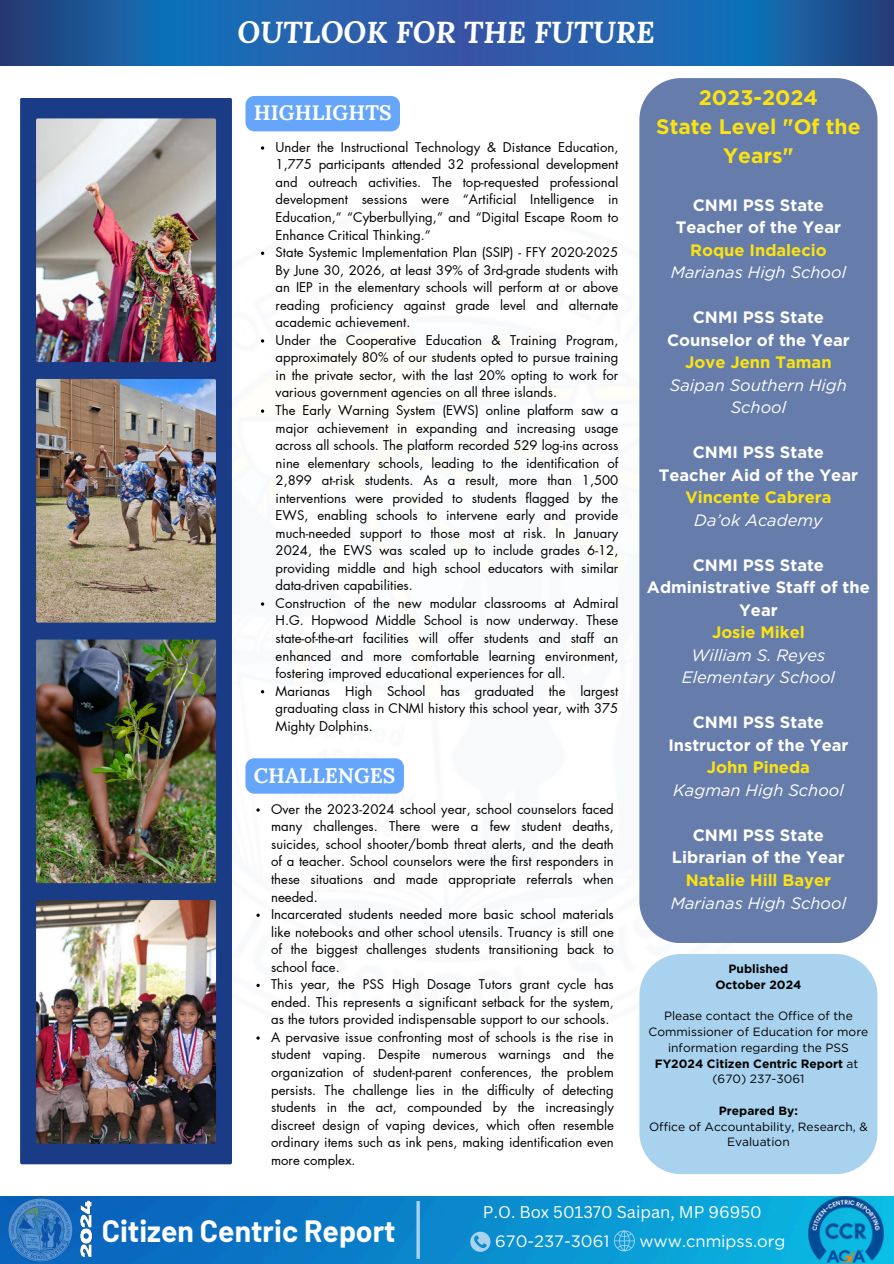
<style>
.page{position:relative;width:894px;height:1264px;background:#fff}
.page>*{position:absolute;margin:0;border:0;box-sizing:border-box;transform-origin:0 0}
.t1{font:700 30px "Barlow";color:#fdfdfd}
.t2{font:italic 700 30px "Lora";color:#fff}
.t3{font:700 21px/29.2px "Gotham";color:#fbe312;text-align:center}
.t4{font:700 21px "Lora";color:#fdfdfd}
.t5{font:700 16.5px/22.5px "Gotham";color:#fff;text-align:center}
.t6{font:italic 16.5px/22.5px "Gotham";color:#fff;text-align:center}
.t7{font:16.5px "Gotham";color:#fdfdfd}
.t8{font:16.5px "Canva Sans";color:#fdfdfd}
.t9{font:13.2px/17.5px "Futura LT Pro";color:#000;text-align:justify}
.t10{font:12px/15.8px "Gotham";color:#000;text-align:center}
.t11{font:700 12px "Gotham";color:#000}
.s1{color:#fbe312}
.s2{font-weight:400;font-style:italic}
.s3{font-weight:700}
</style>
<div class="page">
<img style="left:0;top:1196px;width:893px;height:67px">
<img style="left:808px;top:1196px;width:75px;height:66px">
<svg style="left:416px;top:1200px;width:4px;height:58px"></svg>
<svg style="left:470px;top:1231px;width:20px;height:20px"></svg>
<svg style="left:613px;top:1230px;width:21px;height:21px"></svg>
<img style="left:9px;top:1198px;width:63px;height:63px">
<img style="left:0;top:0;width:893px;height:65px">
<svg style="left:639px;top:78px;width:238px;height:864px;background:#6b81ad"></svg>
<div style="left:639px;top:954px;width:238px;height:220px;background:#a9d2ef"></div>
<div style="left:20px;top:98px;width:212px;height:1066px;background:#1a3b85;border-radius:2px"></div>
<img style="left:36px;top:900px;width:180px;height:243px;border-radius:2px">
<img style="left:36px;top:639px;width:180px;height:244px;border-radius:2px">
<img style="left:36px;top:118px;width:180px;height:244px;border-radius:2px">
<img style="left:36px;top:379px;width:180px;height:243px;border-radius:2px">
<img style="left:77px;top:1196px;width:19px;height:64px">
<div style="left:245px;top:758px;width:159px;height:35px;background:#65a6fa"></div>
<div style="left:245px;top:96px;width:155px;height:35px;background:#65a6fa"></div>
<svg style="left:261px;top:146px;width:3px;height:4px"></svg>
<svg style="left:261px;top:409px;width:3px;height:4px"></svg>
<svg style="left:256px;top:983px;width:4px;height:4px"></svg>
<p class="t2" style="left:237px;top:12px;width:418px">OUTLOOK FOR THE FUTURE</p>
<p class="t4" style="left:254px;top:99px;width:139px">HIGHLIGHTS</p>
<p class="t9" style="left:275px;top:139px;width:344px">Under the Instructional Technology &amp; Distance Education, 1,775 participants attended 32 professional development and outreach activities. The top-requested professional development sessions were “Artificial Intelligence in Education,” “Cyberbullying,” and “Digital Escape Room to Enhance Critical Thinking.”</p>
<p class="t9" style="left:275px;top:244px;width:344px">State Systemic Implementation Plan (SSIP) - FFY 2020-2025<br>By June 30, 2026, at least 39% of 3rd-grade students with an IEP in the elementary schools will perform at or above reading proficiency against grade level and alternate academic achievement.</p>
<p class="t9" style="left:275px;top:332px;width:344px">Under the Cooperative Education &amp; Training Program, approximately 80% of our students opted to pursue training in the private sector, with the last 20% opting to work for various government agencies on all three islands.</p>
<p class="t9" style="left:275px;top:402px;width:344px">The Early Warning System (EWS) online platform saw a major achievement in expanding and increasing usage across all schools. The platform recorded 529 log-ins across nine elementary schools, leading to the identification of 2,899 at-risk students. As a result, more than 1,500 interventions were provided to students flagged by the EWS, enabling schools to intervene early and provide much-needed support to those most at risk. In January 2024, the EWS was scaled up to include grades 6-12, providing middle and high school educators with similar data-driven capabilities.</p>
<p class="t9" style="left:275px;top:595px;width:344px">Construction of the new modular classrooms at Admiral H.G. Hopwood Middle School is now underway. These state-of-the-art facilities will offer students and staff an enhanced and more comfortable learning environment, fostering improved educational experiences for all.</p>
<p class="t9" style="left:275px;top:682px;width:344px">Marianas High School has graduated the largest graduating class in CNMI history this school year, with 375<br>Mighty Dolphins.</p>
<p class="t4" style="left:254px;top:761px;width:143px">CHALLENGES</p>
<p class="t9" style="left:271px;top:800px;width:344px">Over the 2023-2024 school year, school counselors faced many challenges. There were a few student deaths, suicides, school shooter/bomb threat alerts, and the death of a teacher. School counselors were the first responders in these situations and made appropriate referrals when needed.</p>
<h2 class="t9" style="left:271px;top:906px;width:344px">Incarcerated students needed more basic school materials like notebooks and other school utensils. Truancy is still one of the biggest challenges students transitioning back to school face.</h2>
<h5 class="t9" style="left:271px;top:976px;width:344px">This year, the PSS High Dosage Tutors grant cycle has ended. This represents a significant setback for the system, as the tutors provided indispensable support to our schools.</h5>
<p class="t9" style="left:271px;top:1028px;width:344px">A pervasive issue confronting most of schools is the rise in student vaping. Despite numerous warnings and the organization of student-parent conferences, the problem persists. The challenge lies in the difficulty of detecting students in the act, compounded by the increasingly discreet design of vaping devices, which often resemble ordinary items such as ink pens, making identification even more complex.</p>
<h5 class="t3" style="left:656px;top:83px;width:206px">2023-2024<br>State Level "Of the<br>Years"</h5>
<h5 class="t5" style="left:670px;top:193px;width:177px">CNMI PSS State<br>Teacher of the Year<br><span class="s1">Roque Indalecio<br></span><span class="s2">Marianas High School</span></h5>
<h5 class="t5" style="left:666px;top:306px;width:184px">CNMI PSS State<br>Counselor of the Year<br><span class="s1">Jove Jenn Taman<br></span><span class="s2">Saipan Southern High</span></h5>
<h5 class="t6" style="left:730px;top:396px;width:57px">School</h5>
<h5 class="t5" style="left:658px;top:441px;width:201px">CNMI PSS State<br>Teacher Aid of the Year<br><span class="s1">Vincente Cabrera<br></span><span class="s2">Da’ok Academy</span></h5>
<h5 class="t5" style="left:646px;top:553px;width:224px">CNMI PSS State<br>Administrative Staff of the<br>Year<br><span class="s1">Josie Mikel</span></h5>
<h5 class="t6" style="left:681px;top:643px;width:154px">William S. Reyes<br>Elementary School</h5>
<h5 class="t5" style="left:668px;top:711px;width:182px">CNMI PSS State<br>Instructor of the Year<br><span class="s1">John Pineda<br></span><span class="s2">Kagman High School</span></h5>
<p class="t5" style="left:670px;top:823px;width:177px">CNMI PSS State<br>Librarian of the Year<br><span class="s1">Natalie Hill Bayer<br></span><span class="s2">Marianas High School</span></p>
<p class="t11" style="left:728px;top:961px;width:61px">Published</p>
<p class="t11" style="left:715px;top:977px;width:87px">October 2024</p>
<p class="t10" style="left:648px;top:1008px;width:221px">Please contact the Office of the<br>Commissioner of Education for more information regarding the PSS<br><span class="s3">FY2024 Citizen Centric Report</span> at</p>
<h3 class="t10" style="left:712px;top:1071px;width:94px">(670) 237-3061</h3>
<p class="t11" style="left:718px;top:1103px;width:81px">Prepared By:</p>
<p class="t10" style="left:649px;top:1118px;width:220px">Office of Accountability, Research, &amp;<br>Evaluation</p>
<p class="t1" style="left:102px;top:1211px;width:295px">Citizen Centric Report</p>
<p class="t8" style="left:483px;top:1200px;width:280px">P.O. Box 501370 Saipan, MP 96950</p>
<p class="t7" style="left:495px;top:1231px;width:116px">670-237-3061</p>
<h3 class="t7" style="left:639px;top:1230px;width:147px">www.cnmipss.org</h3>
</div>
